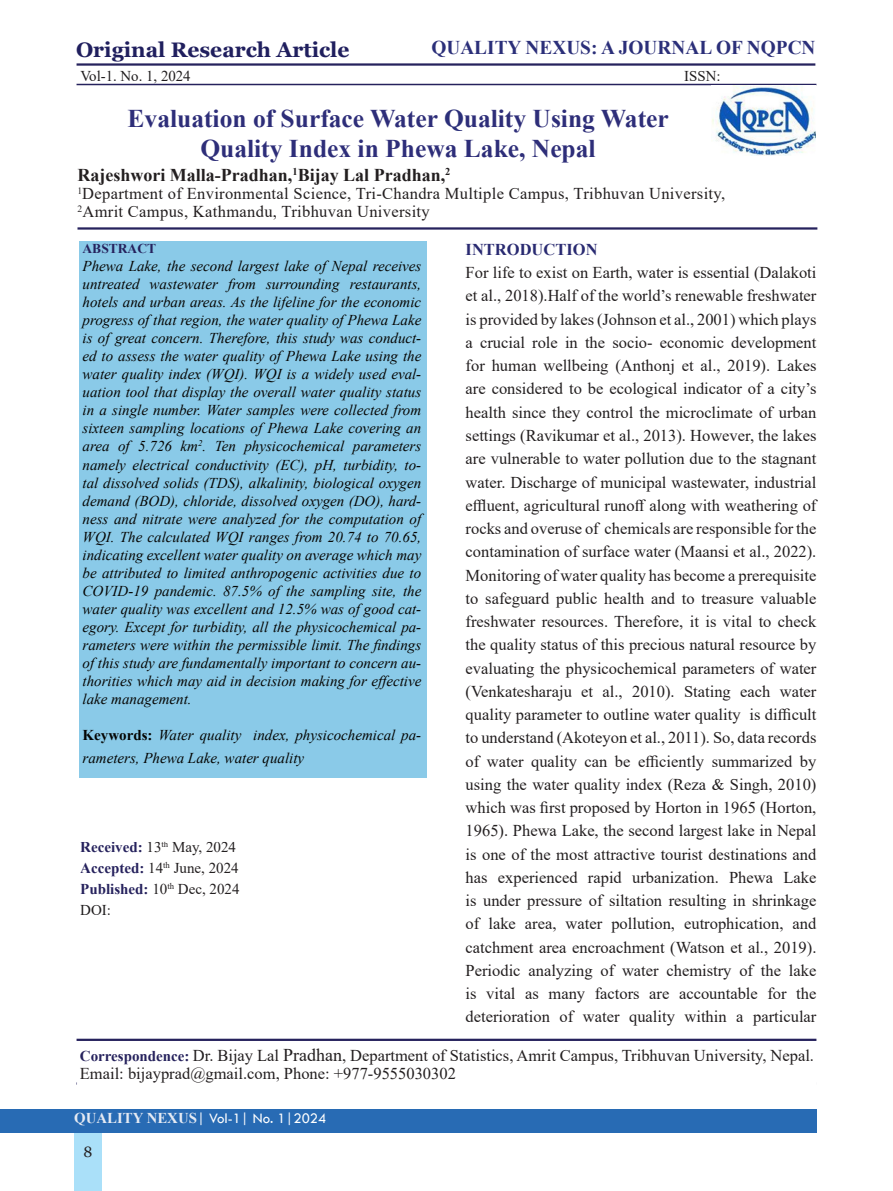
<style>
.page{position:relative;width:893px;height:1191px;background:#fff}
.page>*{position:absolute;margin:0;border:0;box-sizing:border-box;transform-origin:0 0}
.t1{font:700 25.5px/30px "Times New Roman";color:#2e2e79;text-align:center}
.t2{font:700 21px "Georgia";color:#201f5e}
.t3{font:700 19.5px "Times New Roman";color:#2b2f79}
.t4{font:700 18px "Times New Roman";color:#231f20}
.t5{font:16.5px/23.2px "Times New Roman";color:#231f20}
.t6{font:16.5px "Times New Roman";letter-spacing:.02em;color:#231f20}
.t7{font:700 16.5px "Times New Roman";color:#292a71}
.t8{font:italic 15px/18px "Times New Roman";color:#060604;text-align:justify}
.t9{font:italic 15px/23.2px "Times New Roman";color:#040503}
.t10{font:15px "Times New Roman";color:#231f20}
.t11{font:15px "Tw Cen";color:#fff}
.t12{font:15px "Times New Roman";color:#201d1e}
.t13{font:700 15px "Times New Roman";color:#26225d}
.t14{font:15px "Georgia";color:#231f20}
.t15{font:700 13.5px "Times New Roman";color:#26225d}
.s1{color:#2b2f79}
.s2{font-weight:700;font-style:normal}
.s3{font-weight:700;color:#26225d}
.s4{font-weight:400;color:#231f20}
.s5{font-weight:700;font-size:15px;color:#26225d}
.s6{font-size:18px}
.s7{font-family:"Times New Roman";font-weight:700;color:#e5eaf3}
</style>
<div class="page">
<div style="left:74px;top:1128px;width:28px;height:63px;background:#aae0f9"></div>
<div style="left:0;top:1108px;width:816px;height:24px;background:#286bb4"></div>
<hr style="left:77px;top:63px;width:738px;height:3px;background:#26225d">
<hr style="left:77px;top:84px;width:739px;height:1px;background:#26225d">
<div style="left:79px;top:241px;width:347px;height:536px;background:#8acae8"></div>
<hr style="left:77px;top:1038px;width:739px;height:3px;background:#26225d">
<img style="left:712px;top:85px;width:103px;height:70px">
<hr style="left:77px;top:227px;width:740px;height:3px;background:#26225d">
<p class="t2" style="left:76px;top:36px;width:275px">Original Research Article</p>
<p class="t3" style="left:431px;top:33px;width:386px">QUALITY NEXUS: A JOURNAL OF NQPCN</p>
<p class="t12" style="left:80px;top:65px;width:112px">Vol-1. No. 1, 2024</p>
<p class="t12" style="left:684px;top:65px;width:38px">ISSN:</p>
<p class="t1" style="left:128px;top:103px;width:543px">Evaluation of Surface Water <span class="s1">Q</span>uality Using Water<br>Quality Index in Phewa Lake, Nepal</p>
<p class="t4" style="left:77px;top:162px;width:375px">Rajeshwori Malla-Pradhan,<sup>1</sup>Bijay Lal Pradhan,<sup>2</sup></p>
<p class="t6" style="left:77px;top:182px;width:649px"><sup>1</sup>Department of Environmental Science, Tri-Chandra Multiple Campus, Tribhuvan University,</p>
<p class="t6" style="left:77px;top:200px;width:354px"><sup>2</sup>Amrit Campus, Kathmandu, Tribhuvan University</p>
<p class="t15" style="left:83px;top:239px;width:75px">ABSTRACT</p>
<p class="t8" style="left:83px;top:257px;width:340px">Phewa Lake, the second largest lake of Nepal receives untreated wastewater from surrounding restaurants, hotels and urban areas. As the lifeline for the economic progress of that region, the water quality of Phewa Lake is of great concern. Therefore, this study was conduct&shy;ed to assess the water quality of Phewa Lake using the water quality index (WQI). WQI is a widely used eval&shy;uation tool that display the overall water quality status in a single number. Water samples were collected from sixteen sampling locations of Phewa Lake covering an area of 5.726 km<sup>2</sup>. Ten physicochemical parameters namely electrical conductivity (EC), pH, turbidity, to&shy;tal dissolved solids (TDS), alkalinity, biological oxygen demand (BOD), chloride, dissolved oxygen (DO), hard&shy;ness and nitrate were analyzed for the computation of WQI. The calculated WQI ranges from 20.74 to 70.65, indicating excellent water quality on average which may be attributed to limited anthropogenic activities due to COVID-19 pandemic. 87.5% of the sampling site, the water quality was excellent and 12.5% was of good cat&shy;egory. Except for turbidity, all the physicochemical pa&shy;rameters were within the permissible limit. The findings of this study are fundamentally important to concern au&shy;thorities which may aid in decision making for effective lake management.</p>
<p class="t9" style="left:83px;top:722px;width:340px"><span class="s2">Keywords:</span> Water quality index, physicochemical pa&shy;rameters, Phewa Lake, water quality</p>
<p class="t10" style="left:80px;top:836px;width:157px"><span class="s3">Received:</span> 13<sup>th</sup> May, 2024</p>
<p class="t10" style="left:80px;top:857px;width:160px"><span class="s3">Accepted:</span> 14<sup>th</sup> June, 2024</p>
<p class="t13" style="left:80px;top:878px;width:161px">Published: <span class="s4">10</span><sup>th</sup> <span class="s4">Dec, 2024</span></p>
<p class="t12" style="left:80px;top:899px;width:32px">DOI:</p>
<p class="t7" style="left:466px;top:237px;width:133px">INTRODUCTION</p>
<p class="t5" style="left:466px;top:260px;width:352px;text-align:justify">For life to exist on Earth, water is essential (Dalakoti et al., 2018).Half of the world’s renewable freshwater is provided by lakes (Johnson et al., 2001) which plays a crucial role in the socio- economic development for human wellbeing (Anthonj et al., 2019). Lakes are considered to be ecological indicator of a city’s health since they control the microclimate of urban settings (Ravikumar et al., 2013). However, the lakes are vulnerable to water pollution due to the stagnant water. Discharge of municipal wastewater, industrial effluent, agricultural runoff along with weathering of rocks and overuse of chemicals are responsible for the contamination of surface water (Maansi et al., 2022).<br>Monitoring of water quality has become a prerequisite to safeguard public health and to treasure valuable freshwater resources. Therefore, it is vital to check the quality status of this precious natural resource by evaluating the physicochemical parameters of water (Venkatesharaju et al., 2010). Stating each water quality parameter to outline water quality is difficult to understand (Akoteyon et al., 2011). So, data records of water quality can be efficiently summarized by using the water quality index (Reza &amp; Singh, 2010) which was first proposed by Horton in 1965 (Horton, 1965). Phewa Lake, the second largest lake in Nepal is one of the most attractive tourist destinations and has experienced rapid urbanization. Phewa Lake is under pressure of siltation resulting in shrinkage of lake area, water pollution, eutrophication, and catchment area encroachment (Watson et al., 2019).<br>Periodic analyzing of water chemistry of the lake is vital as many factors are accountable for the deterioration of water quality within a particular</p>
<p class="t5" style="left:80px;top:1045px;width:736px;line-height:18px"><span class="s5">Correspondence:</span> Dr. Bijay Lal <span class="s6">Pradhan</span>, Department of Statistics, Amrit Campus, Tribhuvan University, Nepal.<br>Email: bijayprad@gmail.com, Phone: +977-9555030302</p>
<p class="t11" style="left:74px;top:1109px;width:254px"><span class="s7">QUALITY NEXUS</span>| Vol-1| No. 1|2024</p>
<p class="t14" style="left:83px;top:1142px;width:10px">8</p>
</div>
